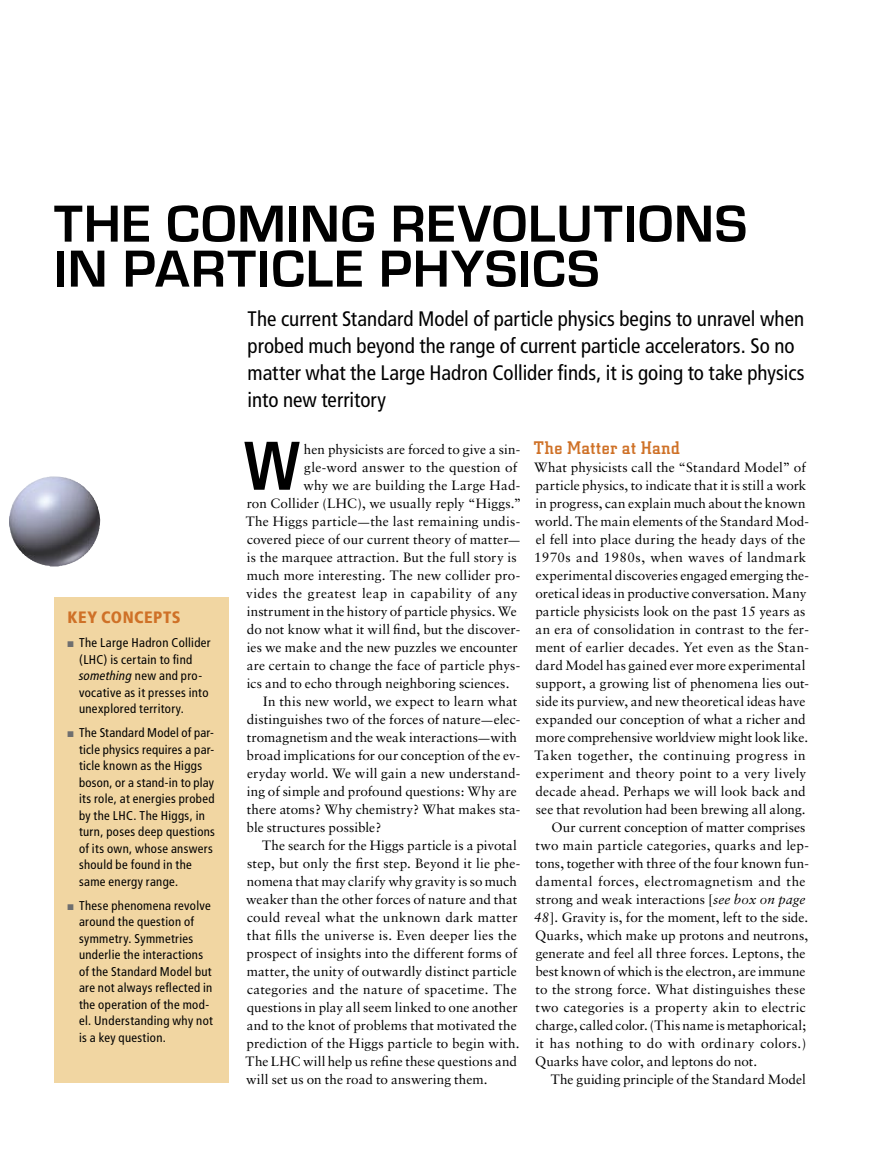
<style>
.page{position:relative;width:878px;height:1161px;background:#fff}
.page>*{position:absolute;margin:0;border:0;box-sizing:border-box;transform-origin:0 0}
.text_drop{font:700 condensed 68.7px "Frutiger";color:#000}
.info_text{font:700 54px "Eurostile";letter-spacing:.02em;color:#000}
.deck_Frut{font:condensed 21px/27px "Frutiger";color:#000}
.subhead{font:500 18px "City";letter-spacing:.045em;color:#cf7127}
.ovrvw_subhead{font:900 condensed 16.5px "Frutiger";letter-spacing:.03em;color:#cf7127}
.text{font:13.5px/18px "Sabon";letter-spacing:.01em;color:#000}
.text_2{font:13.5px/18px "Sabon";letter-spacing:.01em;color:#000}
.text_drop-2{font:13.5px "Sabon";letter-spacing:.01em;color:#000}
.text_drop-3{font:13.5px "Sabon";letter-spacing:.035em;color:#000}
.ovrvw{font:condensed 12.75px/16.5px "Frutiger";letter-spacing:.025em;color:#000}
.s1{color:#6f6f6f}
.s2{font-family:"Frutiger LT Com";font-style:italic}
.s3{font-size:11.25px}
.s4{font-style:italic}
</style>
<div class="page">
<div style="left:54px;top:597px;width:174px;height:486px;background:#f1d6a2"></div>
<img style="left:42px;top:476px;width:58px;height:91px">
<p class="info_text" style="left:54px;top:194px;width:694px">THE COMING REVOLUTIONS</p>
<p class="info_text" style="left:54px;top:239px;width:547px">IN PARTICLE PHYSICS</p>
<p class="ovrvw_subhead" style="left:68px;top:607px;width:115px">KEY CONCEPTS</p>
<p class="ovrvw" style="left:79px;top:635px;width:133px;text-indent:-11px"><span class="s1">■</span> The Large Hadron Collider (LHC) is certain to find <span class="s2">something</span> new and pro&shy;vocative as it presses into unexplored territory.</p>
<p class="ovrvw" style="left:79px;top:725px;width:137px;text-indent:-11px"><span class="s1">■</span> The Standard Model of par&shy;ticle physics requires a par&shy;ticle known as the Higgs boson, or a stand-in to play its role, at energies probed by the LHC. The Higgs, in turn, poses deep questions of its own, whose answers should be found in the same energy range.</p>
<p class="ovrvw" style="left:79px;top:897px;width:135px;text-indent:-11px"><span class="s1">■</span> These phenomena revolve around the question of symmetry. Symmetries underlie the interactions of the Standard Model but are not always reflected in the operation of the mod&shy;el. Understanding why not is a key question.</p>
<p class="deck_Frut" style="left:248px;top:305px;width:558px">The current Standard Model of particle physics begins to unravel when probed much beyond the range of current particle accelerators. So no matter what the Large Hadron Collider finds, it is going to take physics into new territory</p>
<p class="text_drop" style="left:243px;top:425px;width:59px">W</p>
<p class="text_drop-2" style="left:304px;top:441px;width:218px">hen physicists are forced to give a sin-</p>
<p class="text_drop-2" style="left:304px;top:459px;width:214px">gle-word answer to the question of</p>
<p class="text_drop-2" style="left:303px;top:477px;width:218px">why we are building the Large Had-</p>
<p class="text_drop-2" style="left:247px;top:495px;width:276px">ron Collider (LHC), we usually reply “Higgs.”</p>
<p class="text_drop-2" style="left:246px;top:513px;width:276px">The Higgs particle<span class="s3">—</span>the last remaining undis-</p>
<p class="text_drop-2" style="left:247px;top:531px;width:274px">covered piece of our current theory of matter<span class="s3">—</span></p>
<p class="text_drop-2" style="left:247px;top:549px;width:271px">is the marquee attraction. But the full story is</p>
<p class="text_drop-2" style="left:247px;top:567px;width:275px">much more interesting. The new collider pro-</p>
<p class="text_drop-3" style="left:246px;top:585px;width:273px">vides the greatest leap in capability of any</p>
<p class="text_drop-2" style="left:247px;top:603px;width:271px">instrument in the history of particle physics. We</p>
<p class="text_drop-2" style="left:247px;top:621px;width:275px">do not know what it will find, but the discover-</p>
<p class="text_drop-2" style="left:247px;top:639px;width:272px">ies we make and the new puzzles we encounter</p>
<p class="text_drop-2" style="left:247px;top:657px;width:275px">are certain to change the face of particle phys-</p>
<p class="text_drop-2" style="left:247px;top:675px;width:264px">ics and to echo through neighboring sciences.</p>
<p class="text" style="left:246px;top:692px;width:275px;text-indent:16px">In this new world, we expect to learn what distinguishes two of the forces of nature<span class="s3">—</span>elec&shy;tromagnetism and the weak interactions<span class="s3">—</span>with broad implications for our conception of the ev&shy;eryday world. We will gain a new understand&shy;ing of simple and profound questions: Why are there atoms? Why chemistry? What makes sta&shy;ble structures possible?</p>
<p class="text" style="left:246px;top:836px;width:276px;text-indent:17px">The search for the Higgs particle is a pivotal step, but only the first step. Beyond it lie phe&shy;nomena that may clarify why gravity is so much weaker than the other forces of nature and that could reveal what the unknown dark matter that fills the universe is. Even deeper lies the prospect of insights into the different forms of matter, the unity of outwardly distinct particle categories and the nature of spacetime. The questions in play all seem linked to one another and to the knot of problems that motivated the prediction of the Higgs particle to begin with.<br>The LHC will help us refine these questions and will set us on the road to answering them.</p>
<p class="subhead" style="left:534px;top:438px;width:147px">The Matter at Hand</p>
<p class="text_2" style="left:534px;top:458px;width:276px">What physicists call the “Standard Model” of particle physics, to indicate that it is still a work in progress, can explain much about the known world. The main elements of the Standard Mod&shy;el fell into place during the heady days of the 1970s and 1980s, when waves of landmark experimental discoveries engaged emerging the&shy;oretical ideas in productive conversation. Many particle physicists look on the past 15 years as an era of consolidation in contrast to the fer&shy;ment of earlier decades. Yet even as the Stan&shy;dard Model has gained ever more experimental support, a growing list of phenomena lies out&shy;side its purview, and new theoretical ideas have expanded our conception of what a richer and more comprehensive worldview might look like.<br>Taken together, the continuing progress in experiment and theory point to a very lively decade ahead. Perhaps we will look back and see that revolution had been brewing all along.</p>
<p class="text" style="left:534px;top:818px;width:276px;text-indent:17px">Our current conception of matter comprises two main particle categories, quarks and lep&shy;tons, together with three of the four known fun&shy;damental forces, electromagnetism and the strong and weak interactions [<span class="s4">see box on page 48</span>]. Gravity is, for the moment, left to the side.<br>Quarks, which make up protons and neutrons, generate and feel all three forces. Leptons, the best known of which is the electron, are immune to the strong force. What distinguishes these two categories is a property akin to electric charge, called color. (This name is metaphorical; it has nothing to do with ordinary colors.)<br>Quarks have color, and leptons do not.</p>
<p class="text" style="left:551px;top:1070px;width:256px">The guiding principle of the Standard Model</p>
</div>
